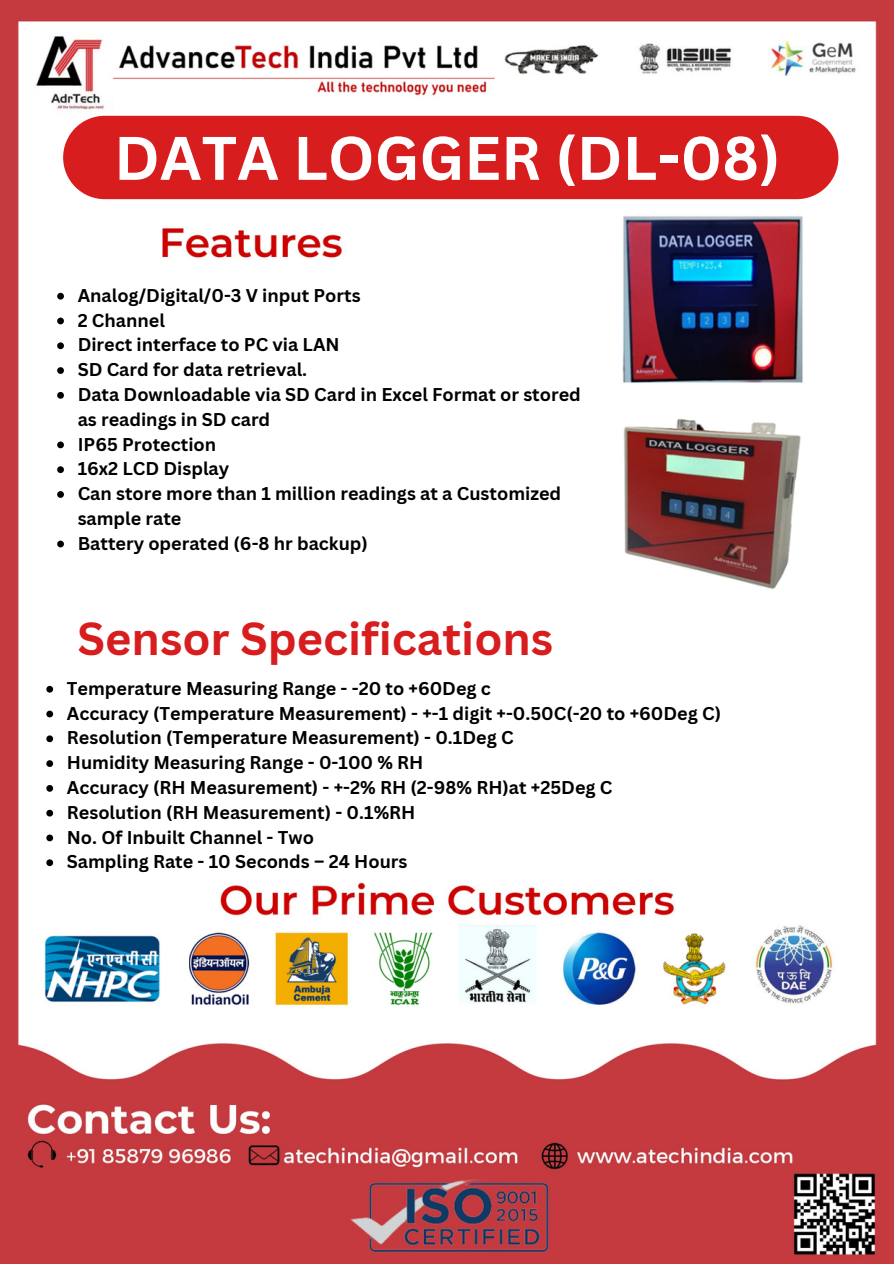
<style>
.page{position:relative;width:894px;height:1264px;background:#fff}
.page>*{position:absolute;margin:0;border:0;box-sizing:border-box;transform-origin:0 0}
.t1{font:700 60px "Canva Sans";color:#fff}
.t2{font:700 45px "Canva Sans";color:#d81d1e}
.t3{font:700 18px/24.8px "Canva Sans";color:#000}
</style>
<div class="page">
<img style="left:0;top:0;width:893px;height:1263px">
<div style="left:36px;top:633px;width:790px;height:242px;background:#fff"></div>
<div style="left:564px;top:204px;width:262px;height:429px;background:#fff"></div>
<img style="left:622px;top:216px;width:181px;height:167px">
<div style="left:63px;top:116px;width:775px;height:83px;background:#d81d1e"></div>
<img style="left:623px;top:418px;width:178px;height:171px">
<div style="left:26px;top:282px;width:545px;height:316px;background:#fff"></div>
<svg style="left:46px;top:686px;width:7px;height:6px"></svg>
<svg style="left:46px;top:710px;width:7px;height:7px"></svg>
<svg style="left:46px;top:735px;width:7px;height:7px"></svg>
<svg style="left:46px;top:760px;width:7px;height:7px"></svg>
<svg style="left:46px;top:785px;width:7px;height:6px"></svg>
<svg style="left:46px;top:809px;width:7px;height:7px"></svg>
<svg style="left:46px;top:834px;width:7px;height:7px"></svg>
<svg style="left:46px;top:859px;width:7px;height:7px"></svg>
<svg style="left:57px;top:293px;width:7px;height:6px"></svg>
<svg style="left:57px;top:317px;width:7px;height:7px"></svg>
<svg style="left:57px;top:342px;width:7px;height:7px"></svg>
<svg style="left:57px;top:367px;width:7px;height:7px"></svg>
<svg style="left:57px;top:392px;width:7px;height:7px"></svg>
<svg style="left:57px;top:441px;width:7px;height:7px"></svg>
<svg style="left:57px;top:466px;width:7px;height:7px"></svg>
<svg style="left:57px;top:491px;width:7px;height:7px"></svg>
<svg style="left:57px;top:540px;width:7px;height:7px"></svg>
<h1 class="t1" style="left:114px;top:116px;width:667px">DATA LOGGER (DL-08)</h1>
<p class="t3" style="left:78px;top:282px;width:504px">Analog/Digital/0-3 V input Ports<br>2 Channel<br>Direct interface to PC via LAN<br>SD Card for data retrieval.<br>Data Downloadable via SD Card in Excel Format or stored as readings in SD card<br>IP65 Protection<br>16x2 LCD Display<br>Can store more than 1 million readings at a Customized sample rate<br>Battery operated (6-8 hr backup)</p>
<h2 class="t2" style="left:78px;top:607px;width:477px">Sensor Specifications</h2>
<p class="t3" style="left:67px;top:675px;width:655px">Temperature Measuring Range - -20 to +60Deg c<br>Accuracy (Temperature Measurement) - +-1 digit +-0.50C(-20 to +60Deg C)<br>Resolution (Temperature Measurement) - 0.1Deg C<br>Humidity Measuring Range - 0-100 % RH<br>Accuracy (RH Measurement) - +-2% RH (2-98% RH)at +25Deg C<br>Resolution (RH Measurement) - 0.1%RH<br>No. Of Inbuilt Channel - Two<br>Sampling Rate - 10 Seconds – 24 Hours</p>
</div>
